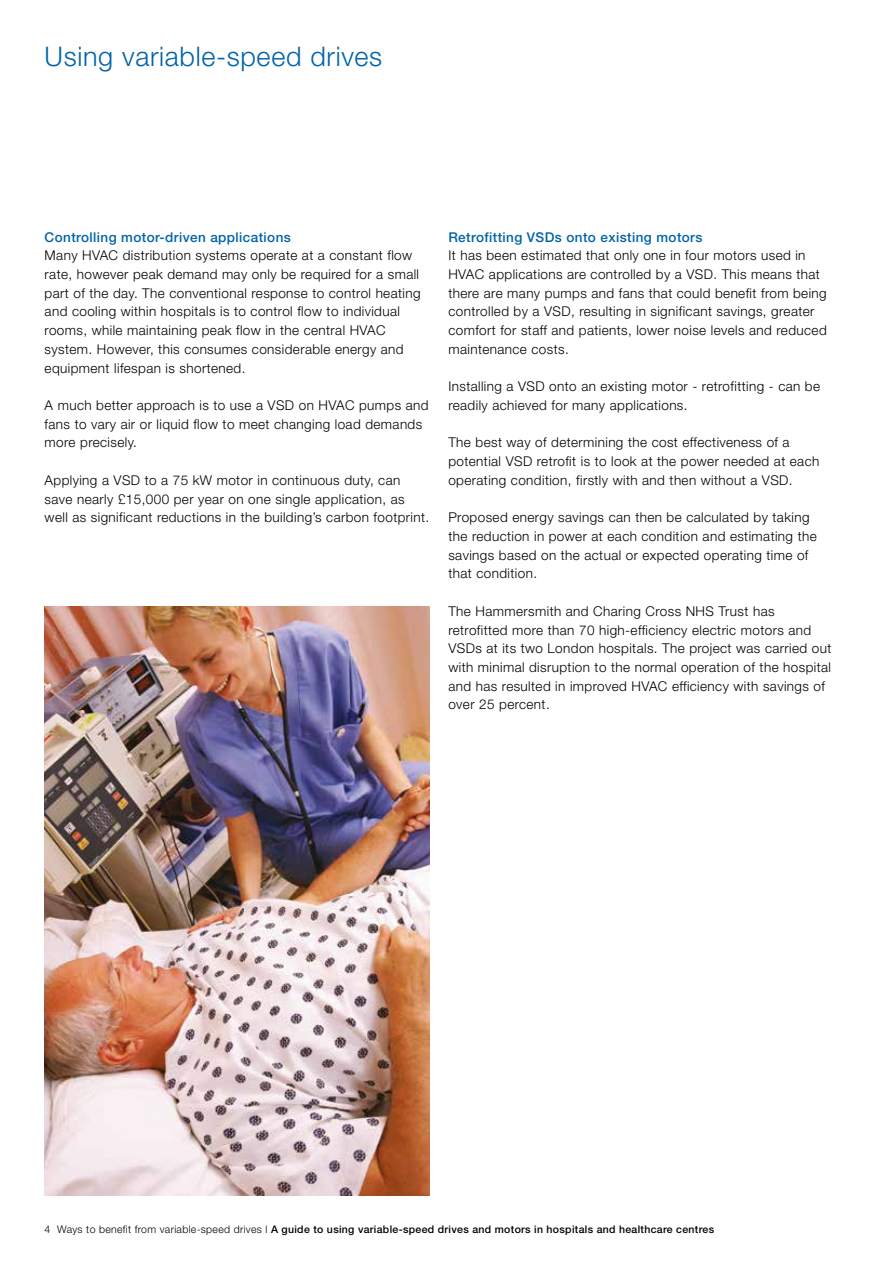
<style>
.page{position:relative;width:893px;height:1263px;background:#fff}
.page>*{position:absolute;margin:0;border:0;box-sizing:border-box;transform-origin:0 0}
.t1{font:300 27px "Helvetica Neue";letter-spacing:.025em;color:#0064a7}
.t2{font:300 13.5px/18.8px "Helvetica Neue";letter-spacing:.03em;color:#000}
.t3{font:500 13.5px "Helvetica Neue";letter-spacing:.03em;color:#0064a7}
.t4{font:500 10.5px "Helvetica Neue";letter-spacing:.03em;color:#000}
.s1{font-weight:300}
</style>
<div class="page">
<img style="left:45px;top:606px;width:385px;height:590px">
<h1 class="t1" style="left:45px;top:40px;width:339px">Using variable-speed drives</h1>
<p class="t3" style="left:45px;top:229px;width:248px">Controlling motor-driven applications</p>
<p class="t2" style="left:45px;top:246px;width:377px">Many HVAC distribution systems operate at a constant flow rate, however peak demand may only be required for a small part of the day. The conventional response to control heating and cooling within hospitals is to control flow to individual rooms, while maintaining peak flow in the central HVAC system. However, this consumes considerable energy and equipment lifespan is shortened.</p>
<p class="t2" style="left:45px;top:395px;width:385px">A much better approach is to use a VSD on HVAC pumps and fans to vary air or liquid flow to meet changing load demands more precisely.</p>
<p class="t2" style="left:45px;top:470px;width:386px">Applying a VSD to a 75 kW motor in continuous duty, can save nearly £15,000 per year on one single application, as well as significant reductions in the building’s carbon footprint.</p>
<p class="t3" style="left:448px;top:229px;width:256px">Retrofitting VSDs onto existing motors</p>
<p class="t2" style="left:448px;top:246px;width:380px">It has been estimated that only one in four motors used in HVAC applications are controlled by a VSD. This means that there are many pumps and fans that could benefit from being controlled by a VSD, resulting in significant savings, greater comfort for staff and patients, lower noise levels and reduced maintenance costs.</p>
<p class="t2" style="left:448px;top:377px;width:373px">Installing a VSD onto an existing motor - retrofitting - can be readily achieved for many applications.</p>
<p class="t2" style="left:448px;top:433px;width:372px">The best way of determining the cost effectiveness of a potential VSD retrofit is to look at the power needed at each operating condition, firstly with and then without a VSD.</p>
<p class="t2" style="left:448px;top:508px;width:370px">Proposed energy savings can then be calculated by taking the reduction in power at each condition and estimating the savings based on the actual or expected operating time of that condition.</p>
<p class="t2" style="left:448px;top:601px;width:384px">The Hammersmith and Charing Cross NHS Trust has retrofitted more than 70 high-efficiency electric motors and VSDs at its two London hospitals. The project was carried out with minimal disruption to the normal operation of the hospital and has resulted in improved HVAC efficiency with savings of over 25 percent.</p>
<p class="t4" style="left:45px;top:1223px;width:671px"><span class="s1">4 Ways to benefit from variable-speed drives l</span> A guide to using variable-speed drives and motors in hospitals and healthcare centres</p>
</div>
